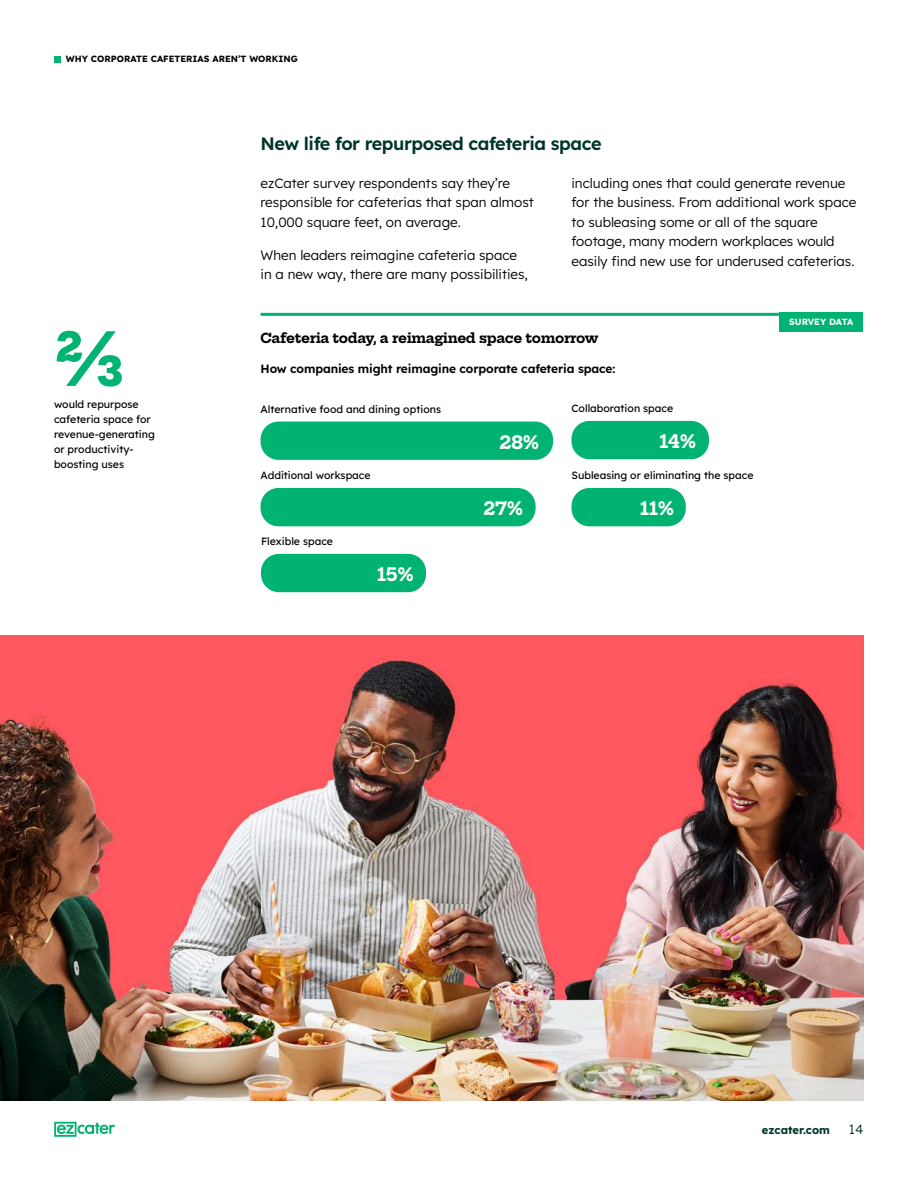
<style>
.page{position:relative;width:918px;height:1188px;background:#fff}
.page>*{position:absolute;margin:0;border:0;box-sizing:border-box;transform-origin:0 0}
.t1{font:700 72px "Hepta Slab";color:#00b373}
.t2{font:600 18px "Lexend Deca";letter-spacing:-.025em;color:#003529}
.t3{font:700 18px "Hepta Slab";letter-spacing:-.025em;color:#fff}
.t4{font:300 13.5px/19.5px "Lexend Deca";color:#000}
.t5{font:700 13.5px "Hepta Slab";letter-spacing:-.025em;color:#000}
.t6{font:300 13.5px "Lexend Deca";color:#003529}
.t7{font:600 12px "Lexend Deca";letter-spacing:-.01em;color:#000}
.t8{font:700 11.25px "Lexend Deca";color:#003529}
.t9{font:10.5px/15px "Lexend Deca";color:#000}
.t10{font:700 9px "Lexend Deca";color:#000}
.t11{font:700 9px "Lexend Deca";letter-spacing:-.01em;color:#fff}
</style>
<div class="page">
<div style="left:780px;top:313px;width:83px;height:19px;background:#00b373"></div>
<hr style="left:261px;top:313px;width:601px;height:3px;background:#00b373">
<div style="left:261px;top:422px;width:292px;height:38px;background:#00b373;border-radius:18px"></div>
<div style="left:261px;top:554px;width:165px;height:38px;background:#00b373;border-radius:18px"></div>
<div style="left:261px;top:488px;width:275px;height:38px;background:#00b373;border-radius:18px"></div>
<div style="left:572px;top:488px;width:114px;height:38px;background:#00b373;border-radius:18px"></div>
<div style="left:571px;top:421px;width:138px;height:38px;background:#00b373;border-radius:18px"></div>
<img style="left:0;top:635px;width:864px;height:466px">
<svg style="left:54px;top:56px;width:6px;height:6px"></svg>
<svg style="left:54px;top:1122px;width:61px;height:15px"></svg>
<p class="t10" style="left:66px;top:52px;width:233px">WHY CORPORATE CAFETERIAS AREN’T WORKING</p>
<h2 class="t2" style="left:261px;top:129px;width:343px">New life for repurposed cafeteria space</h2>
<p class="t4" style="left:261px;top:173px;width:275px">ezCater survey respondents say they’re responsible for cafeterias that span almost<br>10,000 square feet, on average.</p>
<p class="t4" style="left:261px;top:245px;width:269px">When leaders reimagine cafeteria space in a new way, there are many possibilities,</p>
<p class="t4" style="left:571px;top:173px;width:286px">including ones that could generate revenue for the business. From additional work space to subleasing some or all of the square footage, many modern workplaces would easily find new use for underused cafeterias.</p>
<h1 class="t1" style="left:54px;top:319px;width:72px">2⁄3</h1>
<p class="t5" style="left:261px;top:330px;width:340px">Cafeteria today, a reimagined space tomorrow</p>
<p class="t7" style="left:261px;top:359px;width:356px">How companies might reimagine corporate cafeteria space:</p>
<p class="t9" style="left:54px;top:397px;width:86px">would repurpose</p>
<p class="t9" style="left:571px;top:400px;width:103px">Collaboration space</p>
<p class="t9" style="left:54px;top:412px;width:102px">cafeteria space for revenue-generating or productivity&shy;boosting uses</p>
<p class="t9" style="left:261px;top:401px;width:182px">Alternative food and dining options</p>
<h2 class="t3" style="left:659px;top:432px;width:39px">14%</h2>
<h2 class="t3" style="left:499px;top:432px;width:42px">28%</h2>
<p class="t9" style="left:261px;top:467px;width:112px">Additional workspace</p>
<p class="t9" style="left:571px;top:467px;width:184px">Subleasing or eliminating the space</p>
<p class="t9" style="left:261px;top:533px;width:74px">Flexible space</p>
<h2 class="t3" style="left:377px;top:564px;width:39px">15%</h2>
<h2 class="t3" style="left:483px;top:499px;width:41px">27%</h2>
<h2 class="t3" style="left:640px;top:499px;width:36px">11%</h2>
<p class="t11" style="left:789px;top:315px;width:66px">SURVEY DATA</p>
<p class="t8" style="left:762px;top:1121px;width:70px">ezcater.com</p>
<p class="t6" style="left:849px;top:1120px;width:16px">14</p>
</div>
